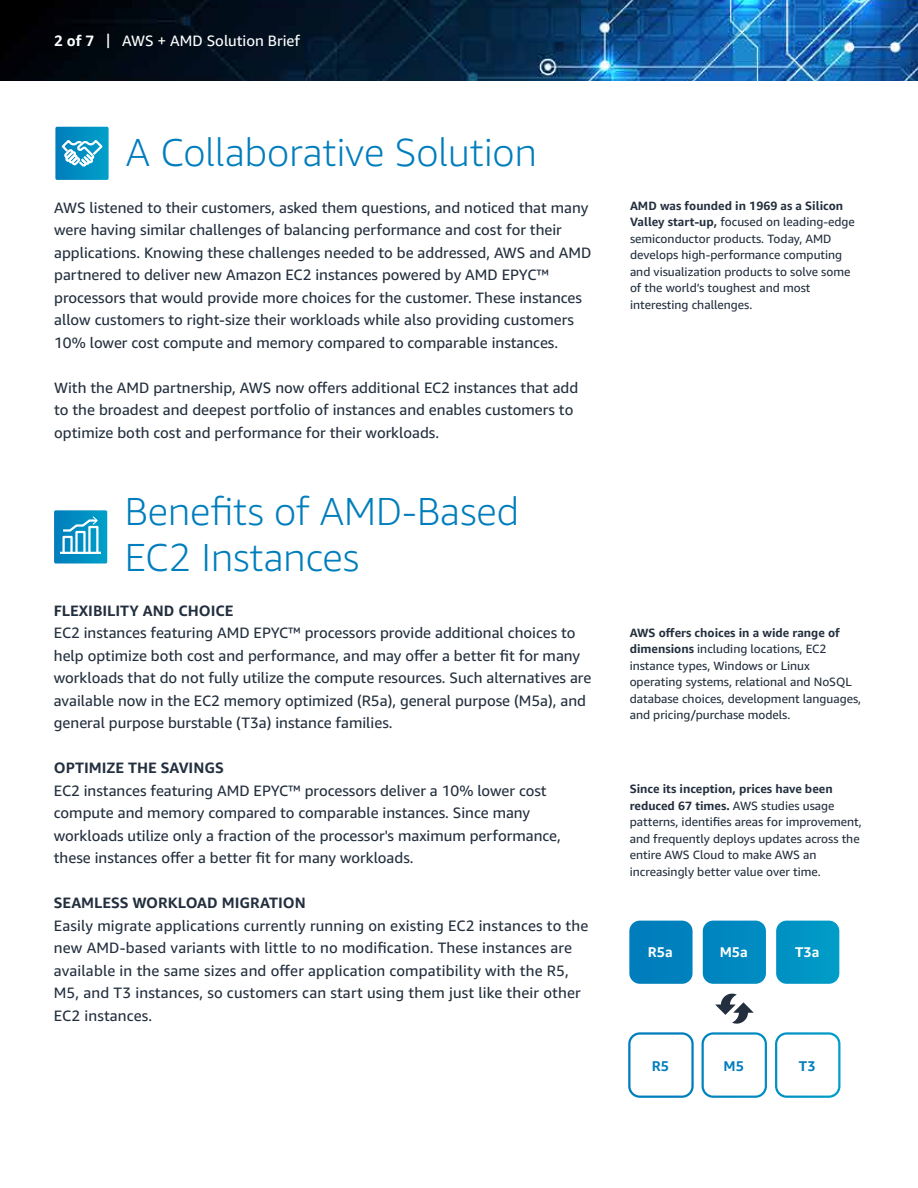
<style>
.page{position:relative;width:918px;height:1188px;background:#fff}
.page>*{position:absolute;margin:0;border:0;box-sizing:border-box;transform-origin:0 0}
.t1{font:300 39px/46.8px "Amazon Ember";color:#007dbc}
.t2{font:15px/22.5px "Amazon Ember";color:#232f3e}
.t3{font:700 15px "Amazon Ember";color:#232f3e}
.t4{font:15px "Amazon Ember";color:#fff}
.t5{font:700 14.1px "Amazon Ember";color:#fff}
.t6{font:700 14.1px "Amazon Ember";color:#007dbc}
.t7{font:12px/16.5px "Amazon Ember";color:#232f3e}
.s1{font-weight:700}
</style>
<div class="page">
<img style="left:0;top:0;width:918px;height:81px">
<svg style="left:55px;top:127px;width:54px;height:53px"></svg>
<svg style="left:54px;top:510px;width:53px;height:54px"></svg>
<div style="left:75px;top:531px;width:11px;height:21px;border:2px solid #fff"></div>
<div style="left:88px;top:526px;width:11px;height:26px;border:2px solid #fff"></div>
<div style="left:62px;top:536px;width:11px;height:16px;border:2px solid #fff"></div>
<hr style="left:61px;top:552px;width:39px;height:2px;background:#fff">
<svg style="left:702px;top:1032px;width:65px;height:66px"></svg>
<svg style="left:775px;top:1032px;width:65px;height:66px"></svg>
<div style="left:776px;top:921px;width:63px;height:63px;background:#0097c5"></div>
<div style="left:703px;top:921px;width:63px;height:63px;background:#0088c0"></div>
<div style="left:629px;top:921px;width:64px;height:63px;background:#007fbd"></div>
<div style="left:628px;top:1032px;width:66px;height:66px;border:2px solid #007dbc;border-radius:10px"></div>
<svg style="left:715px;top:994px;width:39px;height:30px"></svg>
<p class="t4" style="left:54px;top:32px;width:247px"><span class="s1">2 of 7</span> | AWS + AMD Solution Brief</p>
<h1 class="t1" style="left:126px;top:129px;width:412px">A Collaborative Solution</h1>
<p class="t2" style="left:54px;top:196px;width:539px">AWS listened to their customers, asked them questions, and noticed that many were having similar challenges of balancing performance and cost for their applications. Knowing these challenges needed to be addressed, AWS and AMD partnered to deliver new Amazon EC2 instances powered by AMD EPYC™ processors that would provide more choices for the customer. These instances allow customers to right-size their workloads while also providing customers 10% lower cost compute and memory compared to comparable instances.</p>
<p class="t2" style="left:54px;top:376px;width:526px">With the AMD partnership, AWS now offers additional EC2 instances that add to the broadest and deepest portfolio of instances and enables customers to optimize both cost and performance for their workloads.</p>
<h1 class="t1" style="left:125px;top:488px;width:396px">Benefits of AMD-Based<br>EC2 Instances</h1>
<p class="t3" style="left:54px;top:601px;width:181px">FLEXIBILITY AND CHOICE</p>
<p class="t2" style="left:54px;top:622px;width:539px">EC2 instances featuring AMD EPYC™ processors provide additional choices to help optimize both cost and performance, and may offer a better fit for many workloads that do not fully utilize the compute resources. Such alternatives are available now in the EC2 memory optimized (R5a), general purpose (M5a), and general purpose burstable (T3a) instance families.</p>
<p class="t3" style="left:54px;top:759px;width:171px">OPTIMIZE THE SAVINGS</p>
<p class="t2" style="left:54px;top:779px;width:509px">EC2 instances featuring AMD EPYC™ processors deliver a 10% lower cost compute and memory compared to comparable instances. Since many workloads utilize only a fraction of the processor's maximum performance, these instances offer a better fit for many workloads.</p>
<p class="t3" style="left:54px;top:894px;width:254px">SEAMLESS WORKLOAD MIGRATION</p>
<p class="t2" style="left:54px;top:914px;width:536px">Easily migrate applications currently running on existing EC2 instances to the new AMD-based variants with little to no modification. These instances are available in the same sizes and offer application compatibility with the R5, M5, and T3 instances, so customers can start using them just like their other EC2 instances.</p>
<p class="t7" style="left:630px;top:197px;width:226px"><span class="s1">AMD was founded in 1969 as a Silicon Valley start-up,</span> focused on leading-edge semiconductor products. Today, AMD develops high-performance computing and visualization products to solve some of the world’s toughest and most interesting challenges.</p>
<p class="t7" style="left:630px;top:624px;width:233px"><span class="s1">AWS offers choices in a wide range of dimensions</span> including locations, EC2 instance types, Windows or Linux operating systems, relational and NoSQL database choices, development languages, and pricing/purchase models.</p>
<p class="t7" style="left:630px;top:781px;width:234px"><span class="s1">Since its inception, prices have been reduced 67 times.</span> AWS studies usage patterns, identifies areas for improvement, and frequently deploys updates across the entire AWS Cloud to make AWS an increasingly better value over time.</p>
<p class="t5" style="left:648px;top:943px;width:26px">R5a</p>
<p class="t5" style="left:720px;top:943px;width:30px">M5a</p>
<p class="t5" style="left:795px;top:943px;width:26px">T3a</p>
<p class="t6" style="left:652px;top:1057px;width:19px">R5</p>
<p class="t6" style="left:724px;top:1057px;width:22px">M5</p>
<p class="t6" style="left:799px;top:1057px;width:18px">T3</p>
</div>
